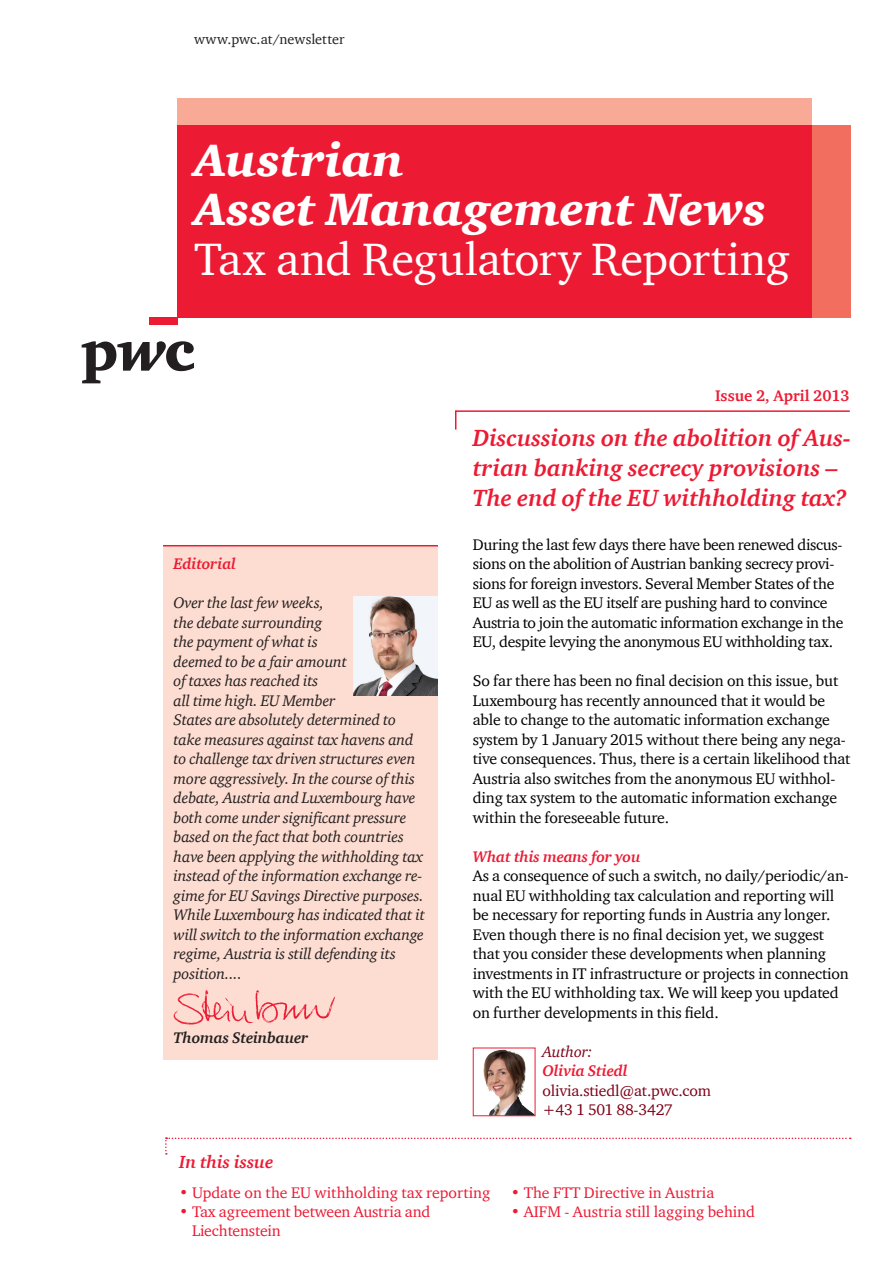
<style>
.page{position:relative;width:893px;height:1263px;background:#fff}
.page>*{position:absolute;margin:0;border:0;box-sizing:border-box;transform-origin:0 0}
.t1{font:italic 900 46.5px/49.5px "ITC Charter Com";color:#fff}
.t2{font:46.5px "ITC Charter Com";letter-spacing:-.015em;color:#fff}
.t3{font:italic 700 24px/30px "ITC Charter Com";color:#ed1a33}
.t4{font:italic 700 18px "ITC Charter Com";color:#ed1a33}
.t5{font:15.75px/19.5px "ITC Charter Com";letter-spacing:-.01em;color:#000}
.t6{font:italic 15.75px/19.5px "ITC Charter Com";letter-spacing:-.01em;color:#231f20}
.t7{font:15.75px/18.9px "ITC Charter Com";color:#ed1a33}
.t8{font:italic 700 15.75px "ITC Charter Com";letter-spacing:-.01em;color:#ed1a33}
.t9{font:15.75px/19.5px "ITC Charter Com";letter-spacing:-.01em;color:#7f0118}
.t10{font:700 15.75px "ITC Charter Com";color:#ed1a33}
.t11{font:italic 700 15.75px "ITC Charter Com";letter-spacing:-.01em;color:#231f20}
.t12{font:italic 15.75px "ITC Charter Com";letter-spacing:-.01em;color:#7f0118}
.t13{font:14.25px "ITC Charter Com";color:#231f20}
</style>
<div class="page">
<div style="left:163px;top:546px;width:275px;height:514px;background:#fdddd1"></div>
<div style="left:150px;top:318px;width:28px;height:7px;background:#ed1a33"></div>
<svg style="left:82px;top:341px;width:112px;height:42px"></svg>
<div style="left:178px;top:99px;width:634px;height:219px;background:#f8aa97"></div>
<div style="left:178px;top:125px;width:672px;height:193px;background:#f26f60"></div>
<div style="left:178px;top:125px;width:634px;height:193px;background:#ed1a33"></div>
<hr style="left:456px;top:410px;width:394px;height:2px;background:#ed1a33">
<svg style="left:455px;top:410px;width:1px;height:20px"></svg>
<svg style="left:165px;top:1137px;width:686px;height:17px"></svg>
<img style="left:174px;top:990px;width:161px;height:35px">
<hr style="left:163px;top:545px;width:275px;height:1px;background:#ed1a33">
<img style="left:353px;top:597px;width:85px;height:98px">
<img style="left:483px;top:1049px;width:50px;height:65px">
<div style="left:473px;top:1047px;width:62px;height:69px;border:1px solid #ed1a33"></div>
<p class="t13" style="left:194px;top:30px;width:152px">www.pwc.at/newsletter</p>
<h1 class="t1" style="left:194px;top:134px;width:574px">Austrian<br>Asset Management News</h1>
<h1 class="t2" style="left:194px;top:230px;width:597px">Tax and Regulatory Reporting</h1>
<p class="t10" style="left:715px;top:386px;width:136px">Issue 2, April 2013</p>
<p class="t8" style="left:174px;top:554px;width:64px">Editorial</p>
<p class="t6" style="left:174px;top:593px;width:253px">Over the last few weeks,<br>the debate surrounding<br>the payment of what is<br>deemed to be a fair amount<br>of taxes has reached its<br>all time high. EU Member<br>States are absolutely determined to take measures against tax havens and to challenge tax driven structures even more aggressively. In the course of this debate, Austria and Luxembourg have both come under significant pressure based on the fact that both countries have been applying the withholding tax instead of the information exchange re&shy;gime for EU Savings Directive purposes.<br>While Luxembourg has indicated that it will switch to the information exchange regime, Austria is still defending its position....</p>
<p class="t11" style="left:174px;top:1028px;width:136px">Thomas Steinbauer</p>
<p class="t4" style="left:179px;top:1151px;width:96px">In this issue</p>
<h2 class="t3" style="left:473px;top:422px;width:380px">Discussions on the abolition of Aus&shy;trian banking secrecy provisions –<br>The end of the EU withholding tax?</h2>
<p class="t5" style="left:473px;top:534px;width:372px">During the last few days there have been renewed discus&shy;sions on the abolition of Austrian banking secrecy provi&shy;sions for foreign investors. Several Member States of the EU as well as the EU itself are pushing hard to convince Austria to join the automatic information exchange in the EU, despite levying the anonymous EU withholding tax.</p>
<p class="t5" style="left:473px;top:671px;width:379px">So far there has been no final decision on this issue, but Luxembourg has recently announced that it would be able to change to the automatic information exchange system by 1 January 2015 without there being any nega&shy;tive consequences. Thus, there is a certain likelihood that Austria also switches from the anonymous EU withhol&shy;ding tax system to the automatic information exchange within the foreseeable future.</p>
<p class="t8" style="left:473px;top:847px;width:169px">What this means for you</p>
<p class="t5" style="left:473px;top:866px;width:377px">As a consequence of such a switch, no daily/periodic/an&shy;nual EU withholding tax calculation and reporting will be necessary for reporting funds in Austria any longer.<br>Even though there is no final decision yet, we suggest that you consider these developments when planning investments in IT infrastructure or projects in connection with the EU withholding tax. We will keep you updated on further developments in this field.</p>
<p class="t12" style="left:543px;top:1042px;width:51px">Author:</p>
<p class="t8" style="left:543px;top:1061px;width:87px">Olivia Stiedl</p>
<p class="t9" style="left:543px;top:1080px;width:170px">olivia.stiedl@at.pwc.com +43 1 501 88-3427</p>
<p class="t7" style="left:179px;top:1183px;width:313px">• Update on the EU withholding tax reporting</p>
<p class="t7" style="left:192px;top:1202px;width:240px;text-indent:-13px">• Tax agreement between Austria and<br>Liechtenstein</p>
<p class="t7" style="left:511px;top:1183px;width:205px">• The FTT Directive in Austria</p>
<p class="t7" style="left:511px;top:1202px;width:246px">• AIFM - Austria still lagging behind</p>
</div>
